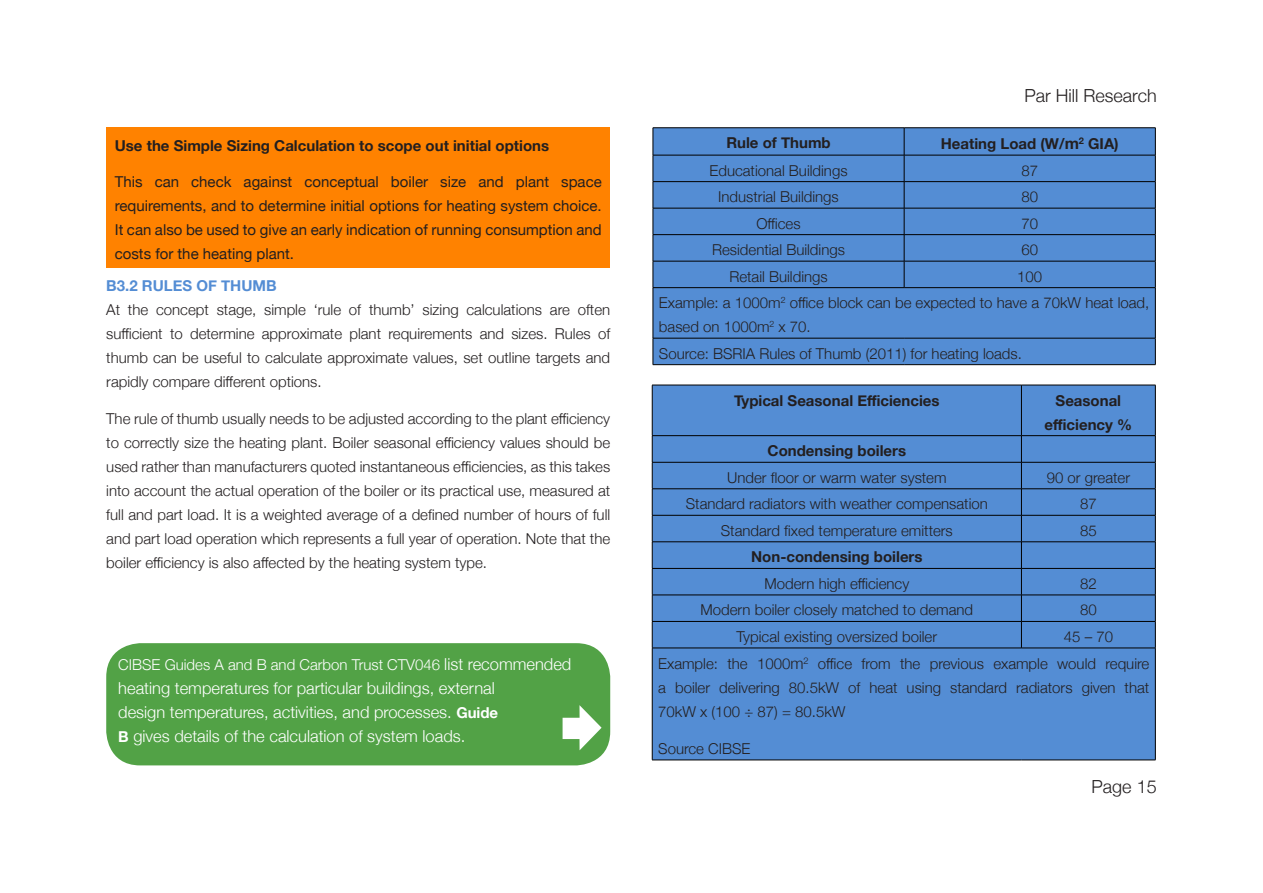
<style>
.page{position:relative;width:1263px;height:893px;background:#fff}
.page>*{position:absolute;margin:0;border:0;box-sizing:border-box;transform-origin:0 0}
.t1{font:300 18px "Helvetica Neue";color:#231f20}
.PHR_External_link{font:300 16.5px/24px "Helvetica Neue";color:#fff}
.PHR_Body{font:300 15px/24px "Helvetica Neue";color:#231f20;text-align:justify}
.PHR_Key_information{font:15px/24px "Helvetica Neue";color:#231f20;text-align:justify}
.PHR_Body-2{font:700 15px/24px "Helvetica Neue";color:#231f20;text-align:center}
.PHR_Key_information-2{font:700 15px "Helvetica Neue";color:#231f20}
.PHR_External_link-2{font:300 15px "Helvetica Neue";color:#fff}
.PHR_Para_head{font:700 15px "Helvetica Neue";color:#548dd4}
.s1{font-size:16.5px}
.s2{font-weight:700;font-size:15px}
.s3{font-size:15.75px}
</style>
<div class="page">
<div style="left:653px;top:386px;width:502px;height:374px;background:#548dd4"></div>
<hr style="left:652px;top:385px;width:369px;height:1px;background:#000">
<hr style="left:652px;top:385px;width:1px;height:50px;background:#000">
<hr style="left:1021px;top:385px;width:134px;height:1px;background:#000">
<hr style="left:1021px;top:385px;width:1px;height:50px;background:#000">
<hr style="left:1155px;top:385px;width:1px;height:50px;background:#000">
<hr style="left:652px;top:435px;width:369px;height:1px;background:#000">
<hr style="left:1021px;top:435px;width:134px;height:1px;background:#000">
<hr style="left:652px;top:462px;width:369px;height:1px;background:#000">
<hr style="left:1021px;top:462px;width:134px;height:1px;background:#000">
<hr style="left:652px;top:488px;width:369px;height:1px;background:#000">
<hr style="left:1021px;top:488px;width:134px;height:1px;background:#000">
<hr style="left:652px;top:515px;width:369px;height:1px;background:#000">
<hr style="left:1021px;top:515px;width:134px;height:1px;background:#000">
<hr style="left:652px;top:542px;width:369px;height:1px;background:#000">
<hr style="left:1021px;top:542px;width:134px;height:1px;background:#000">
<hr style="left:652px;top:568px;width:369px;height:1px;background:#000">
<hr style="left:1021px;top:568px;width:134px;height:1px;background:#000">
<hr style="left:652px;top:595px;width:369px;height:1px;background:#000">
<hr style="left:1021px;top:595px;width:134px;height:1px;background:#000">
<hr style="left:652px;top:621px;width:369px;height:1px;background:#000">
<svg style="left:652px;top:436px;width:1px;height:212px"></svg>
<hr style="left:1021px;top:621px;width:134px;height:1px;background:#000">
<svg style="left:1021px;top:436px;width:1px;height:212px"></svg>
<svg style="left:1155px;top:436px;width:1px;height:212px"></svg>
<hr style="left:652px;top:648px;width:369px;height:1px;background:#000">
<hr style="left:652px;top:648px;width:1px;height:112px;background:#000">
<hr style="left:1021px;top:648px;width:134px;height:1px;background:#000">
<hr style="left:1155px;top:648px;width:1px;height:112px;background:#000">
<hr style="left:652px;top:760px;width:369px;height:1px;background:#000">
<hr style="left:1021px;top:760px;width:134px;height:1px;background:#000">
<div style="left:106px;top:128px;width:504px;height:140px;background:#ff8200"></div>
<div style="left:106px;top:643px;width:504px;height:122px;background:#52a246;border-radius:34px"></div>
<svg style="left:563px;top:705px;width:39px;height:45px"></svg>
<div style="left:654px;top:128px;width:501px;height:236px;background:#548dd4"></div>
<hr style="left:653px;top:127px;width:251px;height:1px;background:#000">
<hr style="left:904px;top:127px;width:251px;height:1px;background:#000">
<hr style="left:653px;top:155px;width:251px;height:1px;background:#000">
<hr style="left:904px;top:155px;width:251px;height:1px;background:#000">
<hr style="left:653px;top:181px;width:251px;height:1px;background:#000">
<hr style="left:904px;top:181px;width:251px;height:1px;background:#000">
<hr style="left:653px;top:208px;width:251px;height:1px;background:#000">
<hr style="left:904px;top:208px;width:251px;height:1px;background:#000">
<hr style="left:653px;top:234px;width:251px;height:1px;background:#000">
<hr style="left:904px;top:234px;width:251px;height:1px;background:#000">
<hr style="left:653px;top:261px;width:251px;height:1px;background:#000">
<svg style="left:653px;top:128px;width:1px;height:159px"></svg>
<hr style="left:904px;top:261px;width:251px;height:1px;background:#000">
<svg style="left:904px;top:128px;width:1px;height:159px"></svg>
<svg style="left:1155px;top:128px;width:1px;height:159px"></svg>
<hr style="left:653px;top:287px;width:251px;height:1px;background:#000">
<hr style="left:653px;top:288px;width:1px;height:50px;background:#000">
<hr style="left:904px;top:287px;width:251px;height:1px;background:#000">
<hr style="left:1155px;top:288px;width:1px;height:50px;background:#000">
<hr style="left:653px;top:338px;width:251px;height:1px;background:#000">
<svg style="left:653px;top:338px;width:1px;height:26px"></svg>
<hr style="left:904px;top:338px;width:251px;height:1px;background:#000">
<svg style="left:1155px;top:338px;width:1px;height:26px"></svg>
<hr style="left:653px;top:364px;width:251px;height:1px;background:#000">
<hr style="left:904px;top:364px;width:251px;height:1px;background:#000">
<p class="PHR_Key_information-2" style="left:115px;top:134px;width:436px">Use the Simple Sizing Calculation to scope out initial options</p>
<p class="PHR_Key_information" style="left:115px;top:171px;width:488px">This can check against conceptual boiler size and plant space requirements, and to determine initial options for heating system choice.<br>It can also be used to give an early indication of running consumption and costs for the heating plant.</p>
<p class="PHR_Para_head" style="left:106px;top:274px;width:172px">B3.2 RULES OF THUMB</p>
<p class="PHR_Body" style="left:106px;top:297px;width:505px">At the concept stage, simple ‘rule of thumb’ sizing calculations are often sufficient to determine approximate plant requirements and sizes. Rules of thumb can be useful to calculate approximate values, set outline targets and rapidly compare different options.</p>
<p class="PHR_Body" style="left:106px;top:406px;width:505px">The rule of thumb usually needs to be adjusted according to the plant efficiency to correctly size the heating plant. Boiler seasonal efficiency values should be used rather than manufacturers quoted instantaneous efficiencies, as this takes into account the actual operation of the boiler or its practical use, measured at full and part load. It is a weighted average of a defined number of hours of full and part load operation which represents a full year of operation. Note that the boiler efficiency is also affected by the heating system type.</p>
<p class="PHR_External_link-2" style="left:118px;top:652px;width:455px">CIBSE Guides A and B and Carbon Trust CTV046 <span class="s1">list recommended</span></p>
<p class="PHR_External_link" style="left:118px;top:675px;width:381px">heating temperatures for particular buildings, external design temperatures, activities, and processes. <span class="s2">Guide<br>B</span> gives details of the calculation of system loads.</p>
<p class="t1" style="left:1024px;top:82px;width:134px">Par Hill Research</p>
<p class="PHR_Body-2" style="left:726px;top:131px;width:106px">Rule of Thumb</p>
<p class="PHR_Body-2" style="left:941px;top:132px;width:179px">Heating Load (W/<span class="s3">m</span><sup>2</sup> GIA)</p>
<p class="PHR_Body" style="left:709px;top:157px;width:140px">Educational Buildings</p>
<p class="PHR_Body" style="left:1021px;top:157px;width:18px">87</p>
<p class="PHR_Body" style="left:718px;top:184px;width:122px">Industrial Buildings</p>
<p class="PHR_Body" style="left:1021px;top:184px;width:18px">80</p>
<p class="PHR_Body" style="left:756px;top:210px;width:46px">Offices</p>
<p class="PHR_Body" style="left:1021px;top:210px;width:18px">70</p>
<p class="PHR_Body" style="left:712px;top:237px;width:134px">Residential Buildings</p>
<p class="PHR_Body" style="left:1021px;top:237px;width:18px">60</p>
<p class="PHR_Body" style="left:729px;top:263px;width:100px">Retail Buildings</p>
<p class="PHR_Body" style="left:1017px;top:263px;width:27px">100</p>
<p class="PHR_Body" style="left:659px;top:290px;width:492px">Example: a 1000m<sup>2</sup> office block can be expected to have a 70kW heat load, based on 1000m<sup>2</sup> x 70.</p>
<p class="PHR_Body" style="left:659px;top:340px;width:364px">Source: BSRIA Rules of Thumb (2011) for heating loads.</p>
<p class="PHR_Body-2" style="left:734px;top:389px;width:207px">Typical Seasonal Efficiencies</p>
<p class="PHR_Body-2" style="left:1044px;top:389px;width:89px">Seasonal efficiency %</p>
<p class="PHR_Body-2" style="left:767px;top:439px;width:140px">Condensing boilers</p>
<p class="PHR_Body" style="left:727px;top:465px;width:221px">Under floor or warm water system</p>
<p class="PHR_Body" style="left:1047px;top:465px;width:85px">90 or greater</p>
<p class="PHR_Body" style="left:686px;top:491px;width:304px">Standard radiators with weather compensation</p>
<p class="PHR_Body" style="left:1080px;top:491px;width:18px">87</p>
<p class="PHR_Body" style="left:721px;top:518px;width:233px">Standard fixed temperature emitters</p>
<p class="PHR_Body" style="left:1080px;top:518px;width:18px">85</p>
<p class="PHR_Body-2" style="left:751px;top:545px;width:173px">Non-condensing boilers</p>
<p class="PHR_Body" style="left:764px;top:571px;width:146px">Modern high efficiency</p>
<p class="PHR_Body" style="left:1080px;top:571px;width:18px">82</p>
<p class="PHR_Body" style="left:700px;top:597px;width:274px">Modern boiler closely matched to demand</p>
<p class="PHR_Body" style="left:1080px;top:597px;width:18px">80</p>
<p class="PHR_Body" style="left:736px;top:624px;width:202px">Typical existing oversized boiler</p>
<p class="PHR_Body" style="left:1064px;top:624px;width:51px">45 – 70</p>
<p class="PHR_Body" style="left:658px;top:651px;width:493px">Example: the 1000<span class="s3">m</span><sup>2</sup> office from the previous example would require a boiler delivering 80.5kW of heat using standard radiators given that 70kW x (100 ÷ 87) = 80.5kW</p>
<p class="PHR_Body" style="left:658px;top:736px;width:94px">Source CIBSE</p>
<p class="t1" style="left:1091px;top:772px;width:67px">Page 15</p>
</div>
